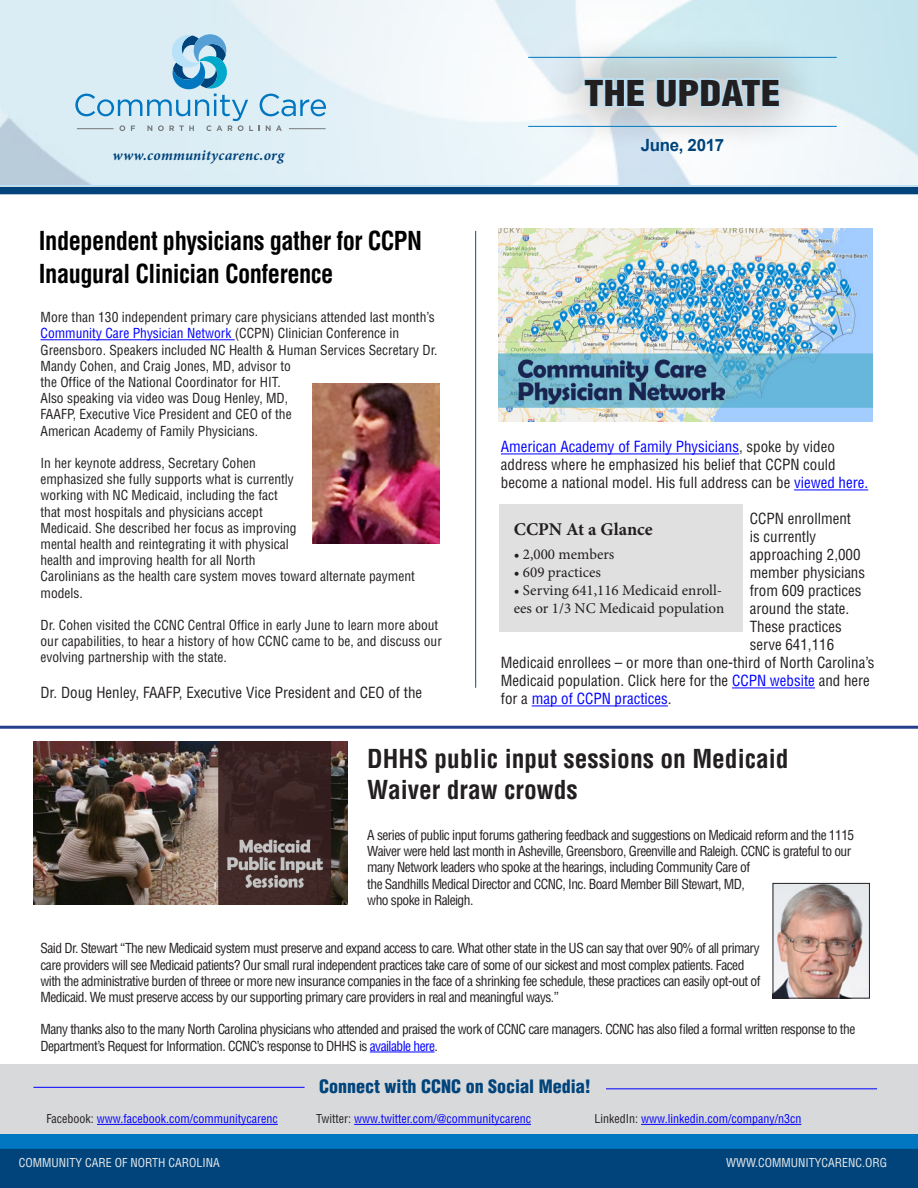
<style>
.page{position:relative;width:918px;height:1188px;background:#fff}
.page>*{position:absolute;margin:0;border:0;box-sizing:border-box;transform-origin:0 0}
.t1{font:900 condensed 34.8px "Helvetica";color:#231f20;scale:1.14 1}
.t2{font:700 condensed 25.5px/32.4px "Helvetica";letter-spacing:-.02em;color:#000;scale:.96 1}
.t3{font:700 condensed 25.5px/30.6px "Helvetica";color:#231f20}
.t4{font:900 condensed 18px "Helvetica";color:#00447b}
.t5{font:700 18px "Minion Pro";color:#231f20}
.t6{font:700 16.95px "Arial";letter-spacing:-.02em;color:#00447b}
.t7{font:condensed 15px/18px "Helvetica";color:#231f20}
.t8{font:15px/18px "Minion Pro";color:#231f20}
.t9{font:condensed 15px "Helvetica";color:#00f}
.t10{font:italic 700 14.85px "Minion Pro";letter-spacing:.015em;color:#00447b}
.t11{font:condensed 13.5px/16.2px "Helvetica";letter-spacing:-.04em;color:#231f20}
.t12{font:condensed 13.5px/16.2px "Helvetica";color:#231f20}
.t13{font:condensed 12px "Helvetica";color:#00f}
.t14{font:condensed 12px "Helvetica";color:#e9eaeb}
.s1{color:#00f}
.s2{color:#231f20}
</style>
<div class="page">
<div style="left:0;top:1134px;width:918px;height:54px;background:#00447b"></div>
<div style="left:0;top:1134px;width:918px;height:15px;background:#0077c0"></div>
<div style="left:0;top:187px;width:918px;height:7px;background:#00447b"></div>
<div style="left:545px;top:36px;width:276px;height:113px;background:#231f20;opacity:.75"></div>
<div style="left:551px;top:43px;width:263px;height:100px;background:#fff;opacity:.75"></div>
<svg style="left:582px;top:77px;width:65px;height:31px;background:#c7dbe6"></svg>
<svg style="left:654px;top:76px;width:128px;height:33px;background:#c5d8e3"></svg>
<hr style="left:528px;top:57px;width:309px;height:1px;background:#0077c0">
<hr style="left:528px;top:126px;width:309px;height:1px;background:#0077c0">
<svg style="left:260px;top:94px;width:66px;height:22px"></svg>
<svg style="left:75px;top:33px;width:178px;height:98px;background:#bbdaea"></svg>
<svg style="left:266px;top:125px;width:16px;height:6px"></svg>
<hr style="left:77px;top:128px;width:37px;height:1px;background:#77787b">
<hr style="left:289px;top:128px;width:37px;height:1px;background:#77787b">
<hr style="left:40px;top:339px;width:195px;height:1px;background:#00f">
<hr style="left:370px;top:1052px;width:65px;height:1px;background:#00f">
<div style="left:0;top:1065px;width:918px;height:69px;background:#d8d9db"></div>
<hr style="left:97px;top:1124px;width:181px;height:1px;background:#00f">
<hr style="left:354px;top:1124px;width:177px;height:1px;background:#00f">
<hr style="left:641px;top:1124px;width:160px;height:1px;background:#00f">
<img style="left:499px;top:228px;width:374px;height:194px">
<hr style="left:501px;top:454px;width:238px;height:1px;background:#00f">
<hr style="left:794px;top:490px;width:74px;height:1px;background:#00f">
<hr style="left:732px;top:688px;width:83px;height:1px;background:#00f">
<hr style="left:532px;top:706px;width:136px;height:1px;background:#00f">
<hr style="left:0;top:726px;width:918px;height:3px;background:#253f8e">
<hr style="left:475px;top:231px;width:1px;height:457px;background:#253f8e">
<hr style="left:33px;top:1087px;width:272px;height:1px;background:#00f">
<hr style="left:606px;top:1089px;width:271px;height:1px;background:#00f">
<img style="left:312px;top:383px;width:128px;height:160px">
<div style="left:500px;top:504px;width:243px;height:128px;background:#e0e0e0"></div>
<img style="left:33px;top:742px;width:314px;height:162px">
<img style="left:775px;top:885px;width:93px;height:111px">
<div style="left:773px;top:883px;width:97px;height:115px;border:1px solid #231f20"></div>
<p class="t10" style="left:112px;top:145px;width:173px">www.communitycarenc.org</p>
<p class="t2" style="left:39px;top:225px;width:401px">Independent physicians gather for CCPN<br>Inaugural Clinician Conference</p>
<p class="t12" style="left:40px;top:309px;width:399px">More than 130 independent primary care physicians attended last month’s <span class="s1">Community Care Physician Network</span> (CCPN) Clinician Conference in Greensboro. Speakers included NC Health &amp; Human Services Secretary Dr.<br>Mandy Cohen, and Craig Jones, MD, advisor to<br>the Office of the National Coordinator for HIT.<br>Also speaking via video was Doug Henley, MD,<br>FAAFP, Executive Vice President and CEO of the<br>American Academy of Family Physicians.</p>
<p class="t12" style="left:40px;top:455px;width:376px">In her keynote address, Secretary Cohen<br>emphasized she fully supports what is currently<br>working with NC Medicaid, including the fact<br>that most hospitals and physicians accept<br>Medicaid. She described her focus as improving<br>mental health and reintegrating it with physical<br>health and improving health for all North<br>Carolinians as the health care system moves toward alternate payment models.</p>
<p class="t12" style="left:40px;top:617px;width:403px">Dr. Cohen visited the CCNC Central Office in early June to learn more about our capabilities, to hear a history of how CCNC came to be, and discuss our evolving partnership with the state.</p>
<p class="t7" style="left:40px;top:684px;width:383px">Dr. Doug Henley, FAAFP, Executive Vice President and CEO of the</p>
<p class="t1" style="left:584px;top:71px;width:174px">THE UPDATE</p>
<p class="t6" style="left:641px;top:133px;width:85px">June, 2017</p>
<p class="t7" style="left:501px;top:438px;width:369px"><span class="s1">American Academy of Family Physicians</span>, spoke by video address where he emphasized his belief that CCPN could become a national model. His full address can be <span class="s1">viewed here.</span></p>
<p class="t7" style="left:750px;top:510px;width:103px">CCPN enrollment</p>
<p class="t7" style="left:750px;top:528px;width:68px">is currently</p>
<p class="t7" style="left:750px;top:546px;width:112px">approaching 2,000</p>
<p class="t7" style="left:750px;top:564px;width:117px">member physicians</p>
<p class="t7" style="left:750px;top:582px;width:113px">from 609 practices</p>
<p class="t7" style="left:750px;top:600px;width:101px">around the state.</p>
<p class="t7" style="left:750px;top:618px;width:94px">These practices</p>
<p class="t7" style="left:750px;top:636px;width:86px">serve 641,116</p>
<p class="t7" style="left:501px;top:654px;width:375px">Medicaid enrollees – or more than one-third of North Carolina’s</p>
<p class="t7" style="left:501px;top:672px;width:371px">Medicaid population. Click here for the <span class="s1">CCPN website</span> and here</p>
<p class="t9" style="left:501px;top:690px;width:172px"><span class="s2">for a</span> map of CCPN practices<span class="s2">.</span></p>
<p class="t5" style="left:514px;top:516px;width:141px">CCPN At a Glance</p>
<p class="t8" style="left:514px;top:545px;width:102px">• 2,000 members</p>
<p class="t8" style="left:514px;top:563px;width:89px">• 609 practices</p>
<p class="t8" style="left:514px;top:581px;width:212px">• Serving 641,116 Medicaid enroll&shy;ees or 1/3 NC Medicaid population</p>
<p class="t3" style="left:367px;top:743px;width:423px">DHHS public input sessions on Medicaid<br>Waiver draw crowds</p>
<p class="t11" style="left:367px;top:827px;width:489px">A series of public input forums gathering feedback and suggestions on Medicaid reform and the 1115<br>Waiver were held last month in Asheville, Greensboro, Greenville and Raleigh. CCNC is grateful to our many Network leaders who spoke at the hearings, including Community Care of<br>the Sandhills Medical Director and CCNC, Inc. Board Member Bill Stewart, MD,<br>who spoke in Raleigh.</p>
<p class="t11" style="left:40px;top:940px;width:722px">Said Dr. Stewart “The new Medicaid system must preserve and expand access to care. What other state in the US can say that over 90% of all primary care providers will see Medicaid patients? Our small rural independent practices take care of some of our sickest and most complex patients. Faced with the administrative burden of threee or more new insurance companies in the face of a shrinking fee schedule, these practices can easily opt-out of Medicaid. We must preserve access by our supporting primary care providers in real and meaningful ways.”</p>
<p class="t11" style="left:40px;top:1021px;width:816px">Many thanks also to the many North Carolina physicians who attended and praised the work of CCNC care managers. CCNC has also filed a formal written response to the<br>Department’s Request for Information. CCNC’s response to DHHS is <span class="s1">available here</span>.</p>
<p class="t4" style="left:319px;top:1075px;width:273px">Connect with CCNC on Social Media!</p>
<p class="t13" style="left:46px;top:1111px;width:233px"><span class="s2">Facebook:</span> www.facebook.com/communitycarenc</p>
<p class="t13" style="left:316px;top:1111px;width:216px"><span class="s2">Twitter:</span> www.twitter.com/@communitycarenc</p>
<p class="t13" style="left:595px;top:1111px;width:208px"><span class="s2">LinkedIn:</span> www.linkedin.com/company/n3cn</p>
<p class="t14" style="left:19px;top:1155px;width:203px">COMMUNITY CARE OF NORTH CAROLINA</p>
<p class="t14" style="left:726px;top:1155px;width:163px">WWW.COMMUNITYCARENC.ORG</p>
</div>
